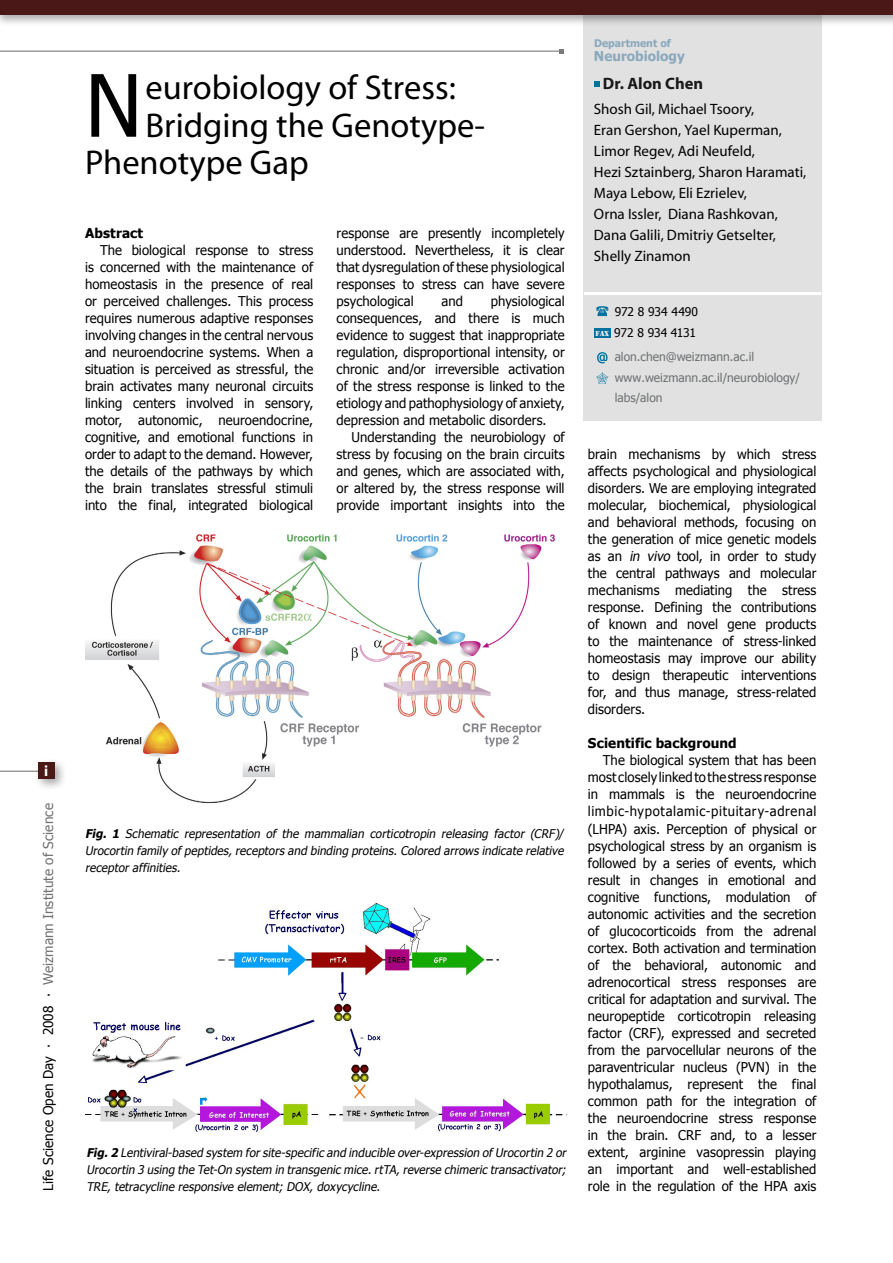
<style>
.page{position:relative;width:893px;height:1263px;background:#fff}
.page>*{position:absolute;margin:0;border:0;box-sizing:border-box;transform-origin:0 0}
.t1{font:86.1px "Tahoma";color:#000}
.t2{font:34.5px "Myriad";color:#000}
.t3{font:700 16.5px "Myriad";color:#181918}
.t4{font:15px/21px "Myriad";color:#000}
.t5{font:700 15px "Myriad";color:#fff}
.t6{font:13.5px/17px "Tahoma";letter-spacing:.005em;color:#000;text-align:justify}
.t7{font:13.5px "Tahoma";letter-spacing:.005em;color:#717270}
.t8{font:700 13.5px "Tahoma";letter-spacing:.005em;color:#000}
.t9{font:700 13.5px "Tahoma";color:#8ba9bc}
.t10{font:italic 12px/17px "Tahoma";letter-spacing:-.005em;color:#000}
.t11{font:12px/20.9px "Tahoma";color:#6d7072}
.t12{font:12px "Tahoma";letter-spacing:-.01em;color:#000}
.t13{font:700 10.5px "Tahoma";color:#8ba9bc}
.t14{font:7.5px "Stencil";color:#efefef}
.s1{color:#000}
.s2{font-weight:700}
.s3{font-style:italic}
</style>
<div class="page">
<div style="left:584px;top:10px;width:238px;height:410px;background:#e1e1e1"></div>
<hr style="left:0;top:771px;width:54px;height:1px;background:#7b7b7d">
<hr style="left:0;top:51px;width:561px;height:1px;background:#7b7b7d">
<svg style="left:559px;top:49px;width:4px;height:4px"></svg>
<svg style="left:596px;top:306px;width:12px;height:10px"></svg>
<svg style="left:596px;top:372px;width:12px;height:12px"></svg>
<svg style="left:597px;top:352px;width:11px;height:11px"></svg>
<div style="left:594px;top:328px;width:16px;height:10px;background:#0072a0"></div>
<svg style="left:594px;top:81px;width:6px;height:6px"></svg>
<div style="left:33px;top:758px;width:39px;height:38px;background:#000;opacity:.35"></div>
<div style="left:38px;top:762px;width:16px;height:17px;background:#491817"></div>
<div style="left:0;top:0;width:893px;height:32px;background:#000;opacity:.35"></div>
<div style="left:0;top:0;width:893px;height:15px;background:#491817"></div>
<hr style="left:584px;top:292px;width:237px;height:3px;background:#fff">
<hr style="left:892px;top:0;width:1px;height:32px;background:#000;opacity:.35">
<img style="left:85px;top:534px;width:470px;height:270px">
<img style="left:85px;top:902px;width:482px;height:230px">
<p class="t5" style="left:44px;top:763px;width:6px">i</p>
<p class="t7" style="left:39px;top:1191px;width:389px;rotate:-90deg"><span class="s1">Life Science Open Day ∙ 2008 ∙</span> Weizmann Institute of Science</p>
<h1 class="t1" style="left:85px;top:48px;width:59px">N</h1>
<h2 class="t2" style="left:146px;top:71px;width:312px">eurobiology of Stress:</h2>
<h2 class="t2" style="left:146px;top:108px;width:341px">Bridging the Genotype-</h2>
<h2 class="t2" style="left:85px;top:146px;width:225px">Phenotype Gap</h2>
<p class="t8" style="left:85px;top:224px;width:60px">Abstract</p>
<p class="t6" style="left:85px;top:241px;width:230px;text-indent:15px">The biological response to stress is concerned with the maintenance of homeostasis in the presence of real or perceived challenges. This process requires numerous adaptive responses involving changes in the central nervous and neuroendocrine systems. When a situation is perceived as stressful, the brain activates many neuronal circuits linking centers involved in sensory, motor, autonomic, neuroendocrine, cognitive, and emotional functions in order to adapt to the demand. However, the details of the pathways by which the brain translates stressful stimuli into the final, integrated biological</p>
<p class="t6" style="left:337px;top:224px;width:230px">response are presently incompletely understood. Nevertheless, it is clear that dysregulation of these physiological responses to stress can have severe psychological</p>
<p class="t6" style="left:337px;top:292px;width:230px;text-indent:154px">physiological consequences, and there is much evidence to suggest that inappropriate regulation, disproportional intensity, or chronic and/or irreversible activation of the stress response is linked to the etiology and pathophysiology of anxiety, depression and metabolic disorders.</p>
<p class="t6" style="left:337px;top:428px;width:230px;text-indent:15px">Understanding the neurobiology of stress by focusing on the brain circuits and genes, which are associated with, or altered by, the stress response will provide important insights into the</p>
<p class="t6" style="left:442px;top:292px;width:23px">and</p>
<p class="t10" style="left:85px;top:824px;width:483px"><span class="s2">Fig. 1</span> Schematic representation of the mammalian corticotropin releasing factor (CRF)/<br>Urocortin family ofpeptides,receptors and binding proteins.Colored arrows indicate relative receptor affinities.</p>
<p class="t10" style="left:86px;top:1143px;width:484px;text-align:justify"><span class="s2">Fig.2</span> Lentiviral-based system forsite-specific and inducible over-expression ofUrocortin 2 or Urocortin 3 using the Tet-On system in transgenic mice.rtTA,reverse chimeric transactivator; TRE, tetracycline responsive element; DOX, doxycycline.</p>
<p class="t13" style="left:594px;top:35px;width:78px">Department of</p>
<p class="t9" style="left:594px;top:47px;width:92px">Neurobiology</p>
<p class="t3" style="left:603px;top:75px;width:102px">Dr. Alon Chen</p>
<p class="t4" style="left:594px;top:99px;width:214px">Shosh Gil, Michael Tsoory,<br>Eran Gershon, Yael Kuperman,<br>Limor Regev, Adi Neufeld,<br>Hezi Sztainberg, Sharon Haramati,<br>Maya Lebow, Eli Ezrielev,<br>Orna Issler, Diana Rashkovan,<br>Dana Galili, Dmitriy Getselter,<br>Shelly Zinamon</p>
<p class="t12" style="left:615px;top:303px;width:85px">972 8 934 4490</p>
<p class="t11" style="left:615px;top:346px;width:187px">alon.chen@weizmann.ac.il www.weizmann.ac.il/neurobiology/</p>
<p class="t11" style="left:615px;top:386px;width:49px">labs/alon</p>
<p class="t12" style="left:614px;top:325px;width:83px">972 8 934 4131</p>
<p class="t14" style="left:596px;top:329px;width:15px">FAX</p>
<p class="t6" style="left:588px;top:445px;width:230px">brain mechanisms by which stress affects psychological and physiological disorders. We are employing integrated molecular, biochemical, physiological and behavioral methods, focusing on the generation of mice genetic models as an <span class="s3">in vivo</span> tool, in order to study the central pathways and molecular mechanisms mediating the stress response. Defining the contributions of known and novel gene products to the maintenance of stress-linked homeostasis may improve our ability to design therapeutic interventions for, and thus manage, stress-related disorders.</p>
<p class="t8" style="left:588px;top:734px;width:150px">Scientific background</p>
<p class="t6" style="left:588px;top:751px;width:230px;text-indent:15px">The biological system that has been most closely linked to the stress response in mammals is the neuroendocrine limbic-hypotalamic-pituitary-adrenal (LHPA) axis. Perception of physical or psychological stress by an organism is followed by a series of events, which result in changes in emotional and cognitive functions, modulation of autonomic activities and the secretion of glucocorticoids from the adrenal cortex. Both activation and termination of the behavioral, autonomic and adrenocortical stress responses are critical for adaptation and survival. The neuropeptide corticotropin releasing factor (CRF), expressed and secreted from the parvocellular neurons of the paraventricular nucleus (PVN) in the hypothalamus, represent the final common path for the integration of the neuroendocrine stress response in the brain. CRF and, to a lesser extent, arginine vasopressin playing an important and well-established role in the regulation of the HPA axis</p>
</div>
